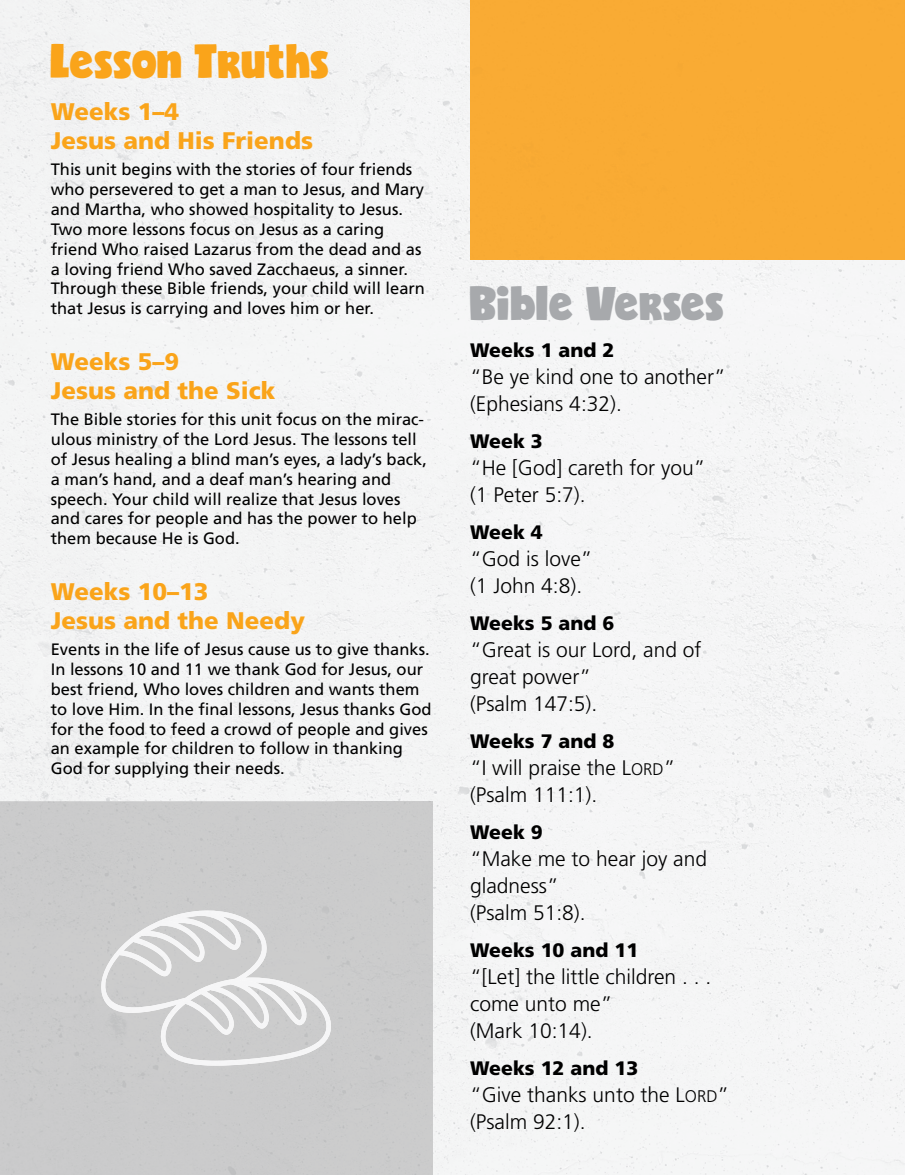
<style>
.page{position:relative;width:905px;height:1175px;background:#fff}
.page>*{position:absolute;margin:0;border:0;box-sizing:border-box;transform-origin:0 0}
.t1{font:45px "Candy";color:#faa41a}
.t2{font:45px "Candy";color:#a7a9ac}
.t3{font:900 24px/28.8px "Frutiger LT Std";color:#faa41a}
.t4{font:300 21px/27px "Frutiger LT Std";color:#000}
.t5{font:900 19.5px "Frutiger LT Std";color:#000}
.t6{font:16.5px/19.8px "Frutiger LT Std";color:#000}
.s1{font-family:"Frutiger LT Std Light SC800";font-weight:400;font-size:16.8px}
</style>
<div class="page">
<div style="left:0;top:0;width:478px;height:801px;background:#f3f4f4"></div>
<div style="left:478px;top:259px;width:426px;height:915px;background:#f5f6f6"></div>
<img style="left:425px;top:800px;width:54px;height:374px">
<div style="left:470px;top:0;width:434px;height:259px;background:#f9ab34"></div>
<img style="left:160px;top:977px;width:172px;height:88px">
<img style="left:269px;top:979px;width:38px;height:46px">
<img style="left:183px;top:1012px;width:51px;height:22px">
<img style="left:209px;top:1012px;width:60px;height:16px">
<img style="left:99px;top:910px;width:170px;height:102px">
<img style="left:169px;top:910px;width:72px;height:39px">
<img style="left:117px;top:937px;width:55px;height:39px">
<img style="left:141px;top:920px;width:64px;height:42px">
<h1 class="t1" style="left:51px;top:41px;width:279px">Lesson Truths</h1>
<h2 class="t3" style="left:51px;top:97px;width:264px">Weeks 1–4<br>Jesus and His Friends</h2>
<p class="t6" style="left:51px;top:160px;width:376px">This unit begins with the stories of four friends who persevered to get a man to Jesus, and Mary and Martha, who showed hospitality to Jesus.<br>Two more lessons focus on Jesus as a caring friend Who raised Lazarus from the dead and as a loving friend Who saved Zacchaeus, a sinner.<br>Through these Bible friends, your child will learn that Jesus is carrying and loves him or her.</p>
<h2 class="t3" style="left:51px;top:347px;width:226px">Weeks 5–9<br>Jesus and the Sick</h2>
<p class="t6" style="left:51px;top:410px;width:377px">The Bible stories for this unit focus on the mirac&shy;ulous ministry of the Lord Jesus. The lessons tell of Jesus healing a blind man’s eyes, a lady’s back, a man’s hand, and a deaf man’s hearing and speech. Your child will realize that Jesus loves and cares for people and has the power to help them because He is God.</p>
<h2 class="t3" style="left:51px;top:577px;width:256px">Weeks 10–13<br>Jesus and the Needy</h2>
<p class="t6" style="left:51px;top:640px;width:382px">Events in the life of Jesus cause us to give thanks.<br>In lessons 10 and 11 we thank God for Jesus, our best friend, Who loves children and wants them to love Him. In the final lessons, Jesus thanks God for the food to feed a crowd of people and gives an example for children to follow in thanking God for supplying their needs.</p>
<h1 class="t2" style="left:470px;top:283px;width:255px">Bible Verses</h1>
<p class="t5" style="left:470px;top:338px;width:146px">Weeks 1 and 2</p>
<p class="t4" style="left:470px;top:363px;width:257px">“Be ye kind one to another” (Ephesians 4:32).</p>
<p class="t5" style="left:470px;top:429px;width:74px">Week 3</p>
<p class="t4" style="left:470px;top:454px;width:237px">“He [God] careth for you” (1 Peter 5:7).</p>
<p class="t5" style="left:470px;top:520px;width:74px">Week 4</p>
<p class="t4" style="left:470px;top:545px;width:124px">“God is love” (1 John 4:8).</p>
<p class="t5" style="left:470px;top:611px;width:146px">Weeks 5 and 6</p>
<p class="t4" style="left:470px;top:636px;width:233px">“Great is our Lord, and of great power”<br>(Psalm 147:5).</p>
<p class="t5" style="left:470px;top:729px;width:146px">Weeks 7 and 8</p>
<p class="t4" style="left:470px;top:754px;width:207px">“I will praise the L<span class="s1">ORD</span>” (Psalm 111:1).</p>
<p class="t5" style="left:470px;top:820px;width:74px">Week 9</p>
<p class="t4" style="left:470px;top:845px;width:238px">“Make me to hear joy and gladness”<br>(Psalm 51:8).</p>
<p class="t5" style="left:470px;top:938px;width:170px">Weeks 10 and 11</p>
<p class="t4" style="left:470px;top:963px;width:243px">“[Let] the little children . . . come unto me”<br>(Mark 10:14).</p>
<p class="t5" style="left:470px;top:1056px;width:170px">Weeks 12 and 13</p>
<p class="t4" style="left:470px;top:1081px;width:261px">“Give thanks unto the L<span class="s1">ORD</span>” (Psalm 92:1).</p>
</div>
